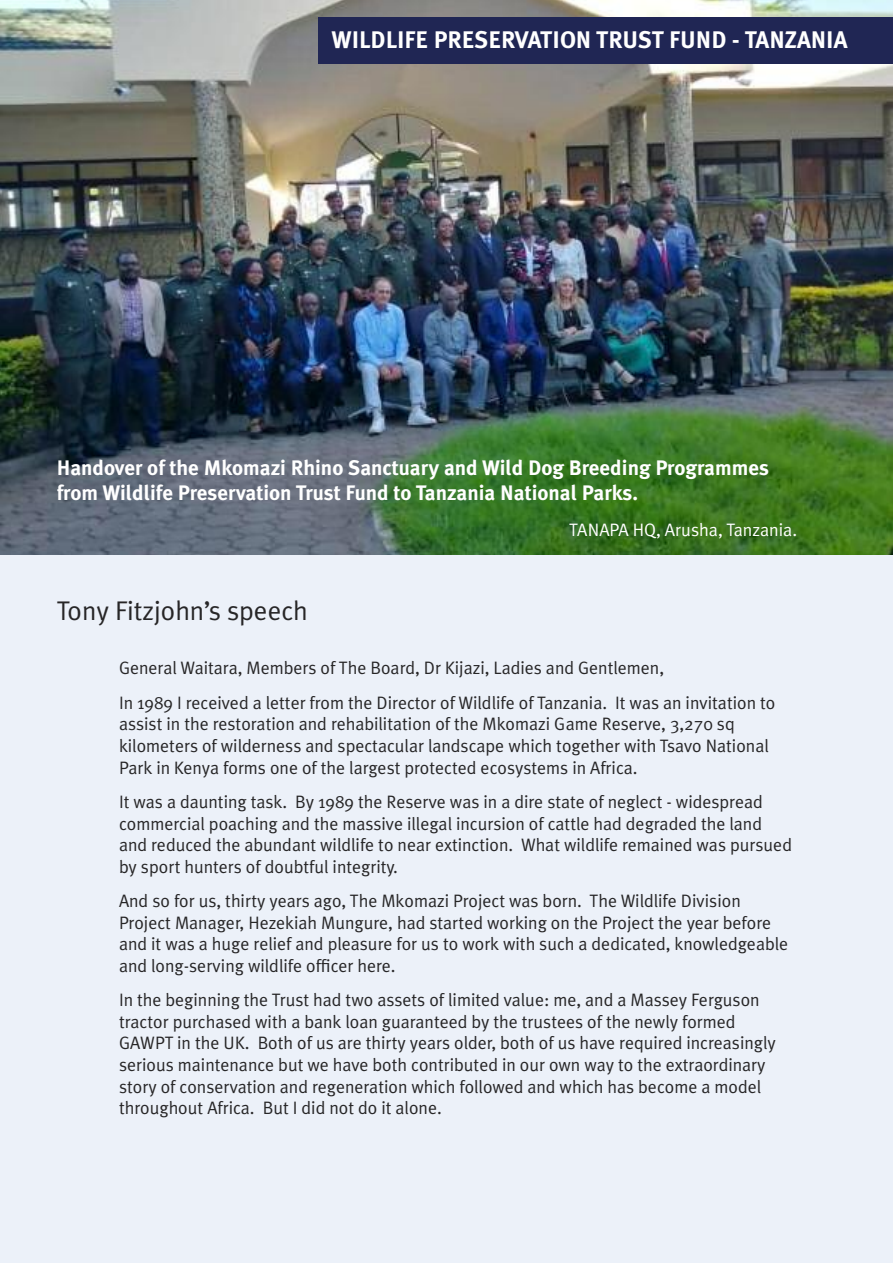
<style>
.page{position:relative;width:893px;height:1263px;background:#fff}
.page>*{position:absolute;margin:0;border:0;box-sizing:border-box;transform-origin:0 0}
.t1{font:27px "Meta Plus Normal";color:#272627}
.t2{font:700 24px "Meta Plus";color:#fff}
.t3{font:700 21px/25.2px "Meta Plus";color:#fff}
.t4{font:18px/21.6px "Meta Plus Normal";color:#272627}
.t5{font:18px "Meta Plus Normal";color:#fff}
</style>
<div class="page">
<div style="left:0;top:546px;width:893px;height:717px;background:#ecf1f9"></div>
<img style="left:0;top:0;width:893px;height:555px">
<div style="left:318px;top:17px;width:575px;height:47px;background:#202654"></div>
<h2 class="t2" style="left:331px;top:26px;width:518px">WILDLIFE PRESERVATION TRUST FUND - TANZANIA</h2>
<p class="t3" style="left:57px;top:455px;width:714px">Handover of the Mkomazi Rhino Sanctuary and Wild Dog Breeding Programmes from Wildlife Preservation Trust Fund to Tanzania National Parks.</p>
<p class="t5" style="left:569px;top:519px;width:229px">TANAPA HQ, Arusha, Tanzania.</p>
<h1 class="t1" style="left:57px;top:595px;width:252px">Tony Fitzjohn’s speech</h1>
<p class="t4" style="left:119px;top:651px;width:658px;line-height:34.3px">General Waitara, Members of The Board, Dr Kijazi, Ladies and Gentlemen,<br>In 1989 I received a letter from the Director of Wildlife of Tanzania. It was an invitation to</p>
<p class="t4" style="left:119px;top:713px;width:651px">assist in the restoration and rehabilitation of the Mkomazi Game Reserve, 3,270 sq kilometers of wilderness and spectacular landscape which together with Tsavo National<br>Park in Kenya forms one of the largest protected ecosystems in Africa.</p>
<p class="t4" style="left:119px;top:791px;width:674px">It was a daunting task. By 1989 the Reserve was in a dire state of neglect - widespread commercial poaching and the massive illegal incursion of cattle had degraded the land and reduced the abundant wildlife to near extinction. What wildlife remained was pursued by sport hunters of doubtful integrity.</p>
<p class="t4" style="left:119px;top:890px;width:671px">And so for us, thirty years ago, The Mkomazi Project was born. The Wildlife Division Project Manager, Hezekiah Mungure, had started working on the Project the year before and it was a huge relief and pleasure for us to work with such a dedicated, knowledgeable and long-serving wildlife officer here.</p>
<p class="t4" style="left:119px;top:989px;width:658px">In the beginning the Trust had two assets of limited value: me, and a Massey Ferguson tractor purchased with a bank loan guaranteed by the trustees of the newly formed GAWPT in the UK. Both of us are thirty years older, both of us have required increasingly serious maintenance but we have both contributed in our own way to the extraordinary story of conservation and regeneration which followed and which has become a model throughout Africa. But I did not do it alone.</p>
</div>
